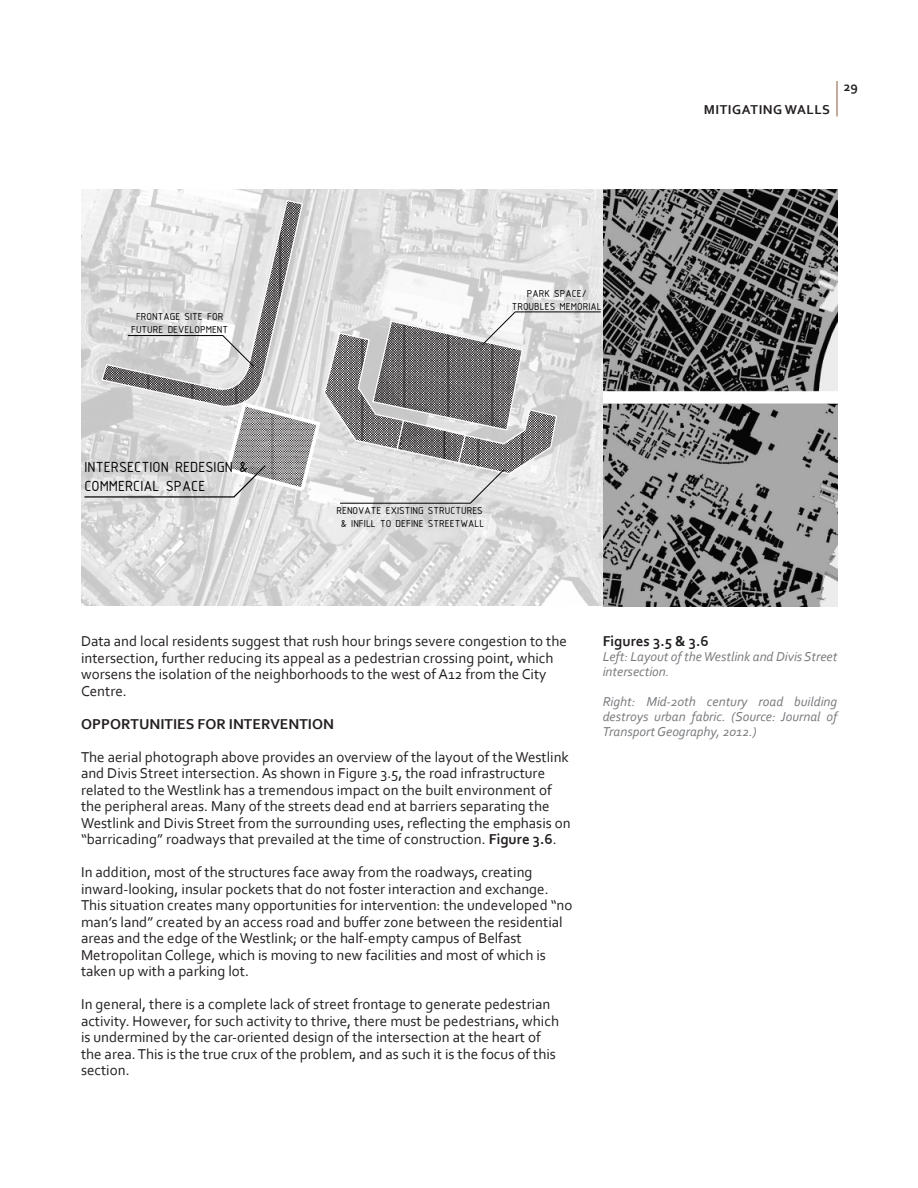
<style>
.page{position:relative;width:918px;height:1188px;background:#fff}
.page>*{position:absolute;margin:0;border:0;box-sizing:border-box;transform-origin:0 0}
.t1{font:15.75px/18.9px "ISOCPEUR";color:#000}
.Figure_Number{font:15px/16.5px "Corbel";color:#231f20}
.Figure_Number-2{font:700 15px "Corbel";color:#231f20}
.t2{font:italic 13.5px/15px "Corbel";color:#787a7d}
.t3{font:700 13.5px "Corbel";letter-spacing:.04em;color:#231f20}
.t4{font:10.95px/13px "ISOCPEUR";color:#000;text-align:center}
.s1{font-weight:700}
</style>
<div class="page">
<img style="left:81px;top:189px;width:522px;height:417px">
<svg style="left:83px;top:200px;width:518px;height:304px"></svg>
<img style="left:603px;top:189px;width:234px;height:417px">
<hr style="left:836px;top:81px;width:2px;height:35px;background:#9a6c4e">
<p class="t4" style="left:131px;top:310px;width:99px">FRONTAGE SITE FOR<br>FUTURE DEVELOPMENT</p>
<p class="t1" style="left:85px;top:457px;width:165px">INTERSECTION REDESIGN &amp;<br>COMMERCIAL SPACE</p>
<p class="t4" style="left:512px;top:287px;width:92px">PARK SPACE/<br>TROUBLES MEMORIAL</p>
<p class="t4" style="left:336px;top:504px;width:149px">RENOVATE EXISTING STRUCTURES &amp; INFILL TO DEFINE STREETWALL</p>
<p class="t3" style="left:704px;top:101px;width:128px">MITIGATING WALLS</p>
<p class="t3" style="left:844px;top:78px;width:16px">29</p>
<p class="Figure_Number" style="left:81px;top:633px;width:487px">Data and local residents suggest that rush hour brings severe congestion to the intersection, further reducing its appeal as a pedestrian crossing point, which worsens the isolation of the neighborhoods to the west of A12 from the City Centre.</p>
<p class="Figure_Number-2" style="left:81px;top:714px;width:255px">OPPORTUNITIES FOR INTERVENTION</p>
<p class="Figure_Number" style="left:81px;top:748px;width:491px">The aerial photograph above provides an overview of the layout of the Westlink and Divis Street intersection. As shown in Figure 3.5, the road infrastructure related to the Westlink has a tremendous impact on the built environment of the peripheral areas. Many of the streets dead end at barriers separating the Westlink and Divis Street from the surrounding uses, reflecting the emphasis on “barricading” roadways that prevailed at the time of construction. <span class="s1">Figure 3.6</span>.</p>
<p class="Figure_Number" style="left:81px;top:864px;width:493px">In addition, most of the structures face away from the roadways, creating inward-looking, insular pockets that do not foster interaction and exchange.<br>This situation creates many opportunities for intervention: the undeveloped “no man’s land” created by an access road and buffer zone between the residential areas and the edge of the Westlink; or the half-empty campus of Belfast Metropolitan College, which is moving to new facilities and most of which is taken up with a parking lot.</p>
<p class="Figure_Number" style="left:81px;top:996px;width:480px">In general, there is a complete lack of street frontage to generate pedestrian activity. However, for such activity to thrive, there must be pedestrians, which is undermined by the car-oriented design of the intersection at the heart of the area. This is the true crux of the problem, and as such it is the focus of this section.</p>
<p class="Figure_Number-2" style="left:603px;top:632px;width:107px">Figures 3.5 &amp; 3.6</p>
<p class="t2" style="left:603px;top:649px;width:236px">Left: Layout of the Westlink and Divis Street intersection.</p>
<p class="t2" style="left:603px;top:694px;width:236px;text-align:justify">Right: Mid-20th century road building destroys urban fabric. (Source: Journal of Transport Geography, 2012.)</p>
</div>
